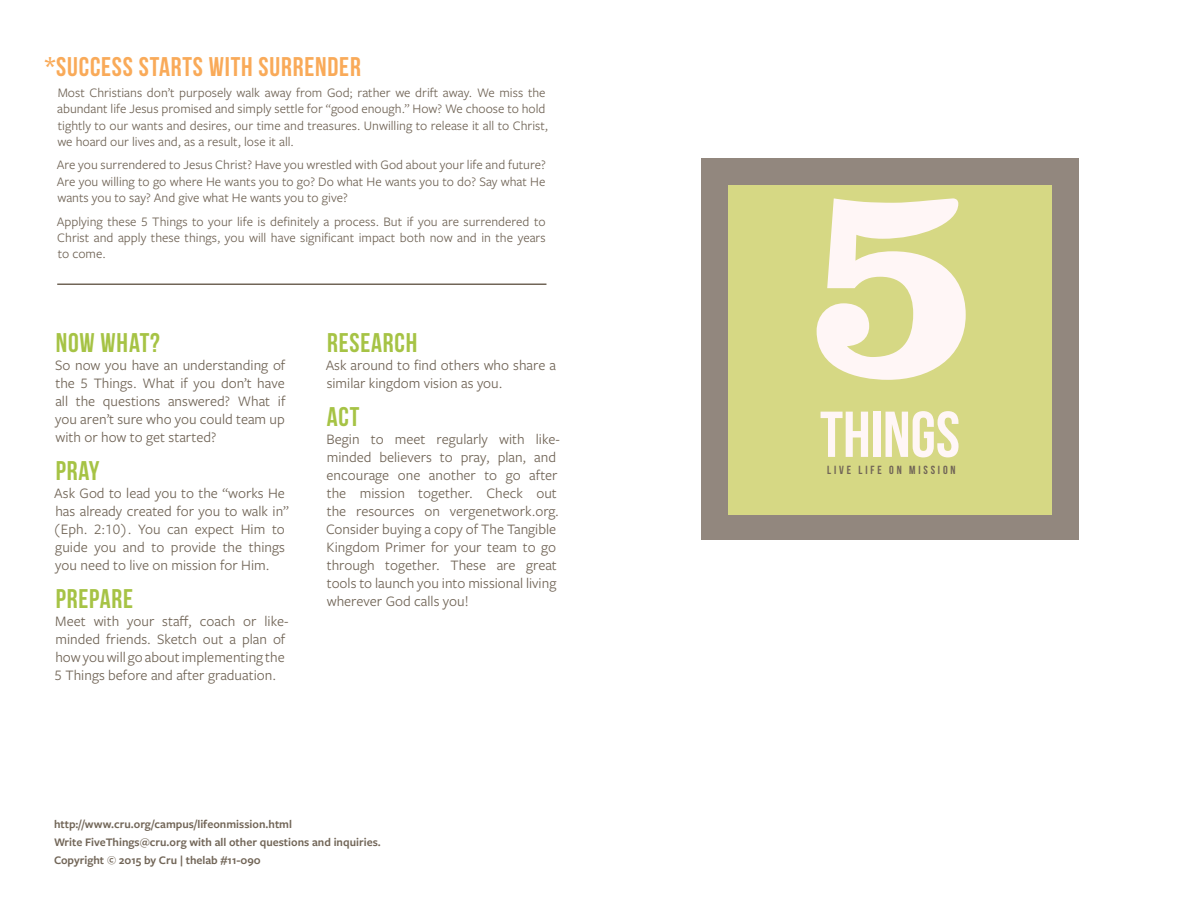
<style>
.page{position:relative;width:1188px;height:918px;background:#fff}
.page>*{position:absolute;margin:0;border:0;box-sizing:border-box;transform-origin:0 0}
.t1{font:700 285.6px "Clarendon LT Std";color:#fff6f6}
.t2{font:64.65px "Bebas Neue";color:#fff6f6}
.t3{font:27px "Bebas Neue";letter-spacing:.03em;color:#a6c345}
.t4{font:27px "Bebas Neue";letter-spacing:.03em;color:#f9aa59}
.t5{font:15px/18px "Freight Sans Pro";color:#716557}
.t6{font:13.5px/16.2px "Freight Sans Pro";color:#716557;text-align:justify}
.t7{font:600 12px "Freight Sans Pro";color:#716557}
.t8{font:11.85px "Bebas Neue";letter-spacing:.24em;color:#716557}
</style>
<div class="page">
<div style="left:701px;top:159px;width:377px;height:381px;background:#92877e"></div>
<div style="left:728px;top:186px;width:323px;height:329px;background:#d6d884"></div>
<hr style="left:57px;top:284px;width:489px;height:1px;background:#716557">
<p class="t4" style="left:45px;top:51px;width:318px">*SUCCESS STARTS WITH SURRENDER</p>
<p class="t6" style="left:57px;top:84px;width:493px;text-align:left">Most Christians don’t purposely walk away from God; rather we drift away. We miss the abundant life Jesus promised and simply settle for “good enough.” How? We choose to hold tightly to our wants and desires, our time and treasures. Unwilling to release it all to Christ, we hoard our lives and, as a result, lose it all.</p>
<p class="t6" style="left:57px;top:156px;width:491px">Are you surrendered to Jesus Christ? Have you wrestled with God about your life and future?<br>Are you willing to go where He wants you to go? Do what He wants you to do? Say what He wants you to say? And give what He wants you to give?</p>
<p class="t6" style="left:57px;top:213px;width:490px">Applying these 5 Things to your life is definitely a process. But if you are surrendered to Christ and apply these things, you will have significant impact both now and in the years to come.</p>
<p class="t3" style="left:56px;top:328px;width:106px">NOW WHAT?</p>
<p class="t5" style="left:55px;top:355px;width:232px;text-align:justify">So now you have an understanding of the 5 Things. What if you don’t have all the questions answered? What if you aren’t sure who you could team up with or how to get started?</p>
<p class="t3" style="left:56px;top:456px;width:45px">PRAY</p>
<p class="t5" style="left:53px;top:484px;width:237px">Ask God to lead you to the “works He has already created for you to walk in” (Eph. 2:10). You can expect Him to guide you and to provide the things you need to live on mission for Him.</p>
<p class="t3" style="left:56px;top:584px;width:79px">PREPARE</p>
<p class="t5" style="left:55px;top:612px;width:236px">Meet with your staff, coach or like&shy;minded friends. Sketch out a plan of how you will go about implementing the 5 Things before and after graduation.</p>
<p class="t3" style="left:327px;top:328px;width:92px">RESEARCH</p>
<p class="t5" style="left:326px;top:355px;width:232px">Ask around to find others who share a similar kingdom vision as you.</p>
<p class="t3" style="left:327px;top:402px;width:34px">ACT</p>
<p class="t5" style="left:326px;top:430px;width:235px">Begin to meet regularly with like&shy;minded believers to pray, plan, and encourage one another to go after the mission together. Check out the resources on vergenetwork.org.<br>Consider buying a copy of The Tangible Kingdom Primer for your team to go through together. These are great tools to launch you into missional living wherever God calls you!</p>
<p class="t7" style="left:54px;top:816px;width:240px">http://www.cru.org/campus/lifeonmission.html</p>
<p class="t7" style="left:54px;top:834px;width:328px">Write FiveThings@cru.org with all other questions and inquiries.</p>
<p class="t7" style="left:54px;top:852px;width:208px">Copyright © 2015 by Cru | thelab #11-090</p>
<p class="t1" style="left:807px;top:107px;width:176px">5</p>
<p class="t2" style="left:820px;top:399px;width:141px">THINGS</p>
<p class="t8" style="left:827px;top:464px;width:130px">LIVE LIFE ON MISSION</p>
</div>
